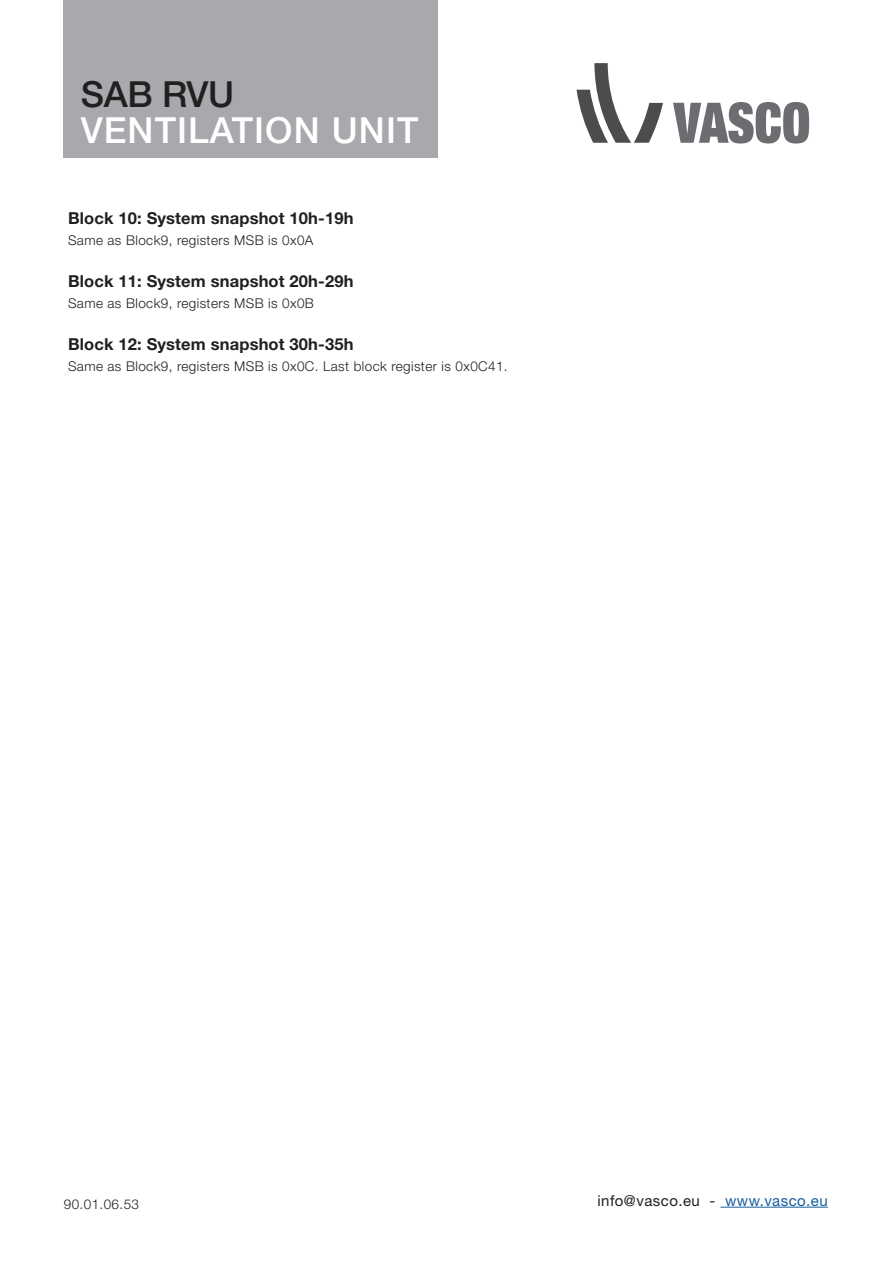
<style>
.page{position:relative;width:893px;height:1263px;background:#fff}
.page>*{position:absolute;margin:0;border:0;box-sizing:border-box;transform-origin:0 0}
.t1{font:500 36px "Helvetica Neue LT Std";letter-spacing:.03em;color:#fff}
.t2{font:500 36px "Helvetica Neue LT Std";letter-spacing:-.01em;color:#231f20}
.t3{font:700 16.5px "Helvetica Neue LT Std";letter-spacing:.01em;color:#231f20}
.t4{font:15px "Helvetica Neue LT Std";letter-spacing:.03em;color:#231f20}
.t5{font:300 13.5px "Helvetica Neue LT Std";letter-spacing:.03em;color:#231f20}
.s1{color:#175d9e}
</style>
<div class="page">
<svg style="left:576px;top:63px;width:87px;height:80px"></svg>
<svg style="left:673px;top:102px;width:136px;height:42px"></svg>
<hr style="left:720px;top:1207px;width:108px;height:1px;background:#175d9e">
<div style="left:64px;top:0;width:374px;height:157px;background:#a8a9ad"></div>
<h1 class="t2" style="left:81px;top:72px;width:155px">SAB RVU</h1>
<h1 class="t1" style="left:81px;top:108px;width:339px">VENTILATION UNIT</h1>
<p class="t3" style="left:68px;top:208px;width:287px">Block 10: System snapshot 10h-19h</p>
<p class="t5" style="left:68px;top:232px;width:247px">Same as Block9, registers MSB is 0x0A</p>
<p class="t3" style="left:68px;top:271px;width:287px">Block 11: System snapshot 20h-29h</p>
<p class="t5" style="left:68px;top:295px;width:247px">Same as Block9, registers MSB is 0x0B</p>
<p class="t3" style="left:68px;top:334px;width:287px">Block 12: System snapshot 30h-35h</p>
<p class="t5" style="left:68px;top:358px;width:441px">Same as Block9, registers MSB is 0x0C. Last block register is 0x0C41.</p>
<p class="t5" style="left:64px;top:1196px;width:77px">90.01.06.53</p>
<p class="t4" style="left:597px;top:1191px;width:232px">info@vasco.eu - <span class="s1">www.vasco.eu</span></p>
</div>
